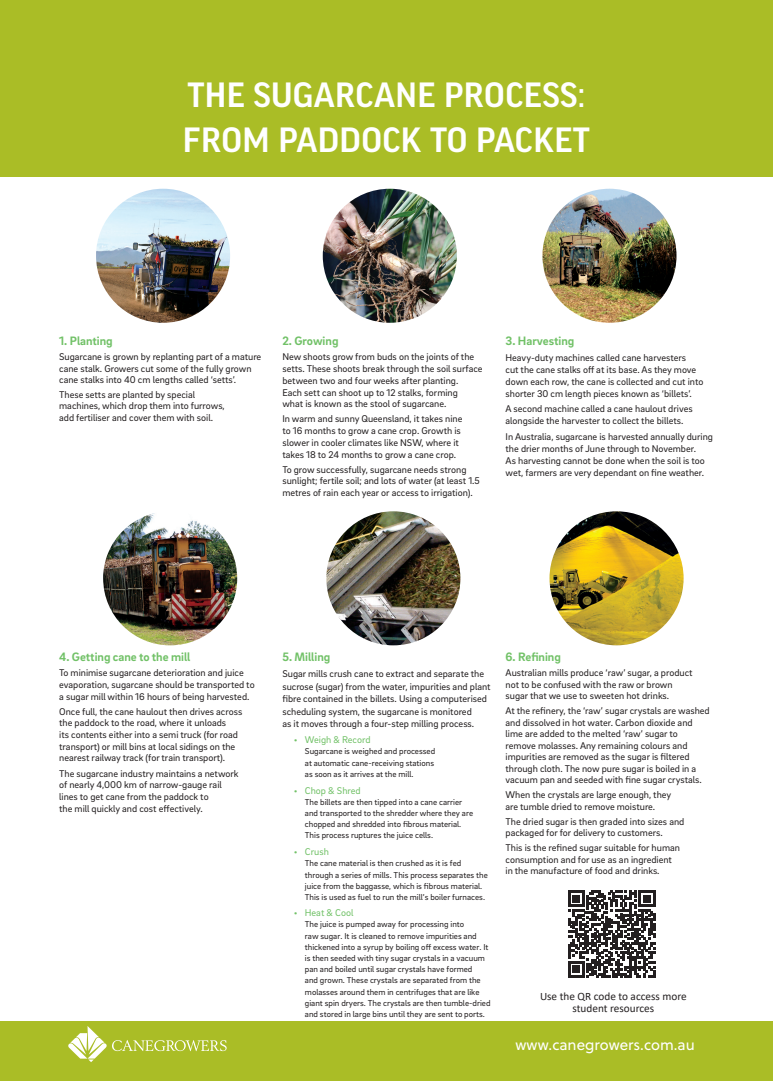
<style>
.page{position:relative;width:773px;height:1081px;background:#fff}
.page>*{position:absolute;margin:0;border:0;box-sizing:border-box;transform-origin:0 0}
.t1{font:500 37.5px "Good Headline Pro";letter-spacing:.01em;color:#fff}
.t2{font:15px "Soleil";color:#fff}
.Body_Text{font:700 12.5px "Brix Sans";color:#71c167}
.t3{font:11.25px/11.2px "Calibri";color:#231f20;text-align:center}
.Body_Text-2{font:10px/11.5px "Brix Sans";color:#231f20}
.t4{font:10px "Brix Sans";color:#71c167}
.Body_Text-3{font:8.75px/11.2px "Brix Sans";color:#231f20}
</style>
<div class="page">
<img style="left:323px;top:189px;width:134px;height:134px;border-radius:67px">
<img style="left:96px;top:189px;width:134px;height:134px;border-radius:67px">
<img style="left:542px;top:189px;width:134px;height:134px;border-radius:67px">
<div style="left:0;top:0;width:772px;height:177px;background:#aabd26"></div>
<img style="left:103px;top:511px;width:134px;height:134px;border-radius:67px">
<img style="left:326px;top:511px;width:134px;height:134px;border-radius:67px">
<img style="left:549px;top:511px;width:134px;height:134px;border-radius:67px">
<div style="left:0;top:1022px;width:772px;height:59px;background:#aabd26"></div>
<svg style="left:68px;top:1026px;width:158px;height:36px"></svg>
<svg style="left:568px;top:890px;width:87px;height:87px"></svg>
<p class="t1" style="left:187px;top:77px;width:399px">THE SUGARCANE PROCESS:</p>
<p class="t1" style="left:183px;top:122px;width:408px">FROM PADDOCK TO PACKET</p>
<p class="Body_Text" style="left:59px;top:333px;width:55px">1. Planting</p>
<p class="Body_Text-2" style="left:59px;top:351px;width:203px">Sugarcane is grown by replanting part of a mature cane stalk. Growers cut some of the fully grown cane stalks into 40 cm lengths called ‘setts’.</p>
<p class="Body_Text-2" style="left:59px;top:388px;width:167px">These setts are planted by special machines, which drop them into furrows, add fertiliser and cover them with soil.</p>
<p class="Body_Text" style="left:282px;top:333px;width:58px">2. Growing</p>
<p class="Body_Text-2" style="left:282px;top:351px;width:202px">New shoots grow from buds on the joints of the setts. These shoots break through the soil surface between two and four weeks after planting.<br>Each sett can shoot up to 12 stalks, forming<br>what is known as the stool of sugarcane.</p>
<p class="Body_Text-2" style="left:282px;top:413px;width:181px">In warm and sunny Queensland, it takes nine to 16 months to grow a cane crop. Growth is slower in cooler climates like NSW, where it takes 18 to 24 months to grow a cane crop.</p>
<p class="Body_Text-2" style="left:282px;top:463px;width:199px">To grow successfully, sugarcane needs strong sunlight; fertile soil; and lots of water (at least 1.5 metres of rain each year or access to irrigation).</p>
<p class="Body_Text" style="left:505px;top:333px;width:70px">3. Harvesting</p>
<p class="Body_Text-2" style="left:505px;top:351px;width:199px;line-height:12px">Heavy-duty machines called cane harvesters<br>cut the cane stalks off at its base. As they move down each row, the cane is collected and cut into shorter 30 cm length pieces known as ‘billets’.</p>
<p class="Body_Text-2" style="left:505px;top:402px;width:188px;line-height:12px">A second machine called a cane haulout drives alongside the harvester to collect the billets.</p>
<p class="Body_Text-2" style="left:505px;top:430px;width:209px;line-height:12px">In Australia, sugarcane is harvested annually during the drier months of June through to November.<br>As harvesting cannot be done when the soil is too wet, farmers are very dependant on fine weather.</p>
<p class="Body_Text" style="left:59px;top:649px;width:133px">4. Getting cane to the mill</p>
<p class="Body_Text-2" style="left:59px;top:667px;width:197px">To minimise sugarcane deterioration and juice evaporation, sugarcane should be transported to a sugar mill within 16 hours of being harvested.</p>
<p class="Body_Text-2" style="left:59px;top:705px;width:184px">Once full, the cane haulout then drives across the paddock to the road, where it unloads<br>its contents either into a semi truck (for road transport) or mill bins at local sidings on the nearest railway track (for train transport).</p>
<p class="Body_Text-2" style="left:59px;top:767px;width:181px;line-height:11.9px">The sugarcane industry maintains a network of nearly 4,000 km of narrow-gauge rail lines to get cane from the paddock to<br>the mill quickly and cost effectively.</p>
<p class="Body_Text" style="left:282px;top:649px;width:49px">5. Milling</p>
<p class="Body_Text-2" style="left:282px;top:667px;width:210px;line-height:12.5px">Sugar mills crush cane to extract and separate the sucrose (sugar) from the water, impurities and plant fibre contained in the billets. Using a computerised scheduling system, the sugarcane is monitored<br>as it moves through a four-step milling process.</p>
<p class="t4" style="left:293px;top:733px;width:78px">• Weigh &amp; Record</p>
<p class="Body_Text-3" style="left:305px;top:745px;width:132px">Sugarcane is weighed and processed at automatic cane-receiving stations as soon as it arrives at the mill.</p>
<p class="t4" style="left:293px;top:784px;width:69px">• Chop &amp; Shred</p>
<p class="Body_Text-3" style="left:305px;top:796px;width:170px">The billets are then tipped into a cane carrier and transported to the shredder where they are chopped and shredded into fibrous material.<br>This process ruptures the juice cells.</p>
<p class="t4" style="left:293px;top:845px;width:37px">• Crush</p>
<p class="Body_Text-3" style="left:305px;top:857px;width:184px">The cane material is then crushed as it is fed through a series of mills. This process separates the juice from the baggasse, which is fibrous material.<br>This is used as fuel to run the mill’s boiler furnaces.</p>
<p class="t4" style="left:293px;top:906px;width:61px">• Heat &amp; Cool</p>
<p class="Body_Text-3" style="left:305px;top:918px;width:187px">The juice is pumped away for processing into<br>raw sugar. It is cleaned to remove impurities and thickened into a syrup by boiling off excess water. It is then seeded with tiny sugar crystals in a vacuum pan and boiled until sugar crystals have formed<br>and grown. These crystals are separated from the molasses around them in centrifuges that are like giant spin dryers. The crystals are then tumble-dried and stored in large bins until they are sent to ports.</p>
<p class="Body_Text" style="left:505px;top:649px;width:57px">6. Refining</p>
<p class="Body_Text-2" style="left:505px;top:667px;width:188px">Australian mills produce ‘raw’ sugar, a product not to be confused with the raw or brown sugar that we use to sweeten hot drinks.</p>
<p class="Body_Text-2" style="left:505px;top:705px;width:206px">At the refinery, the ‘raw’ sugar crystals are washed and dissolved in hot water. Carbon dioxide and lime are added to the melted ‘raw’ sugar to remove molasses. Any remaining colours and impurities are removed as the sugar is filtered through cloth. The now pure sugar is boiled in a vacuum pan and seeded with fine sugar crystals.</p>
<p class="Body_Text-2" style="left:505px;top:788px;width:167px">When the crystals are large enough, they are tumble dried to remove moisture.</p>
<p class="Body_Text-2" style="left:505px;top:815px;width:180px">The dried sugar is then graded into sizes and packaged for for delivery to customers.</p>
<p class="Body_Text-2" style="left:505px;top:842px;width:176px">This is the refined sugar suitable for human consumption and for use as an ingredient in the manufacture of food and drinks.</p>
<p class="t3" style="left:540px;top:990px;width:148px">Use the QR code to access more student resources</p>
<p class="t2" style="left:515px;top:1033px;width:181px">www.canegrowers.com.au</p>
</div>
